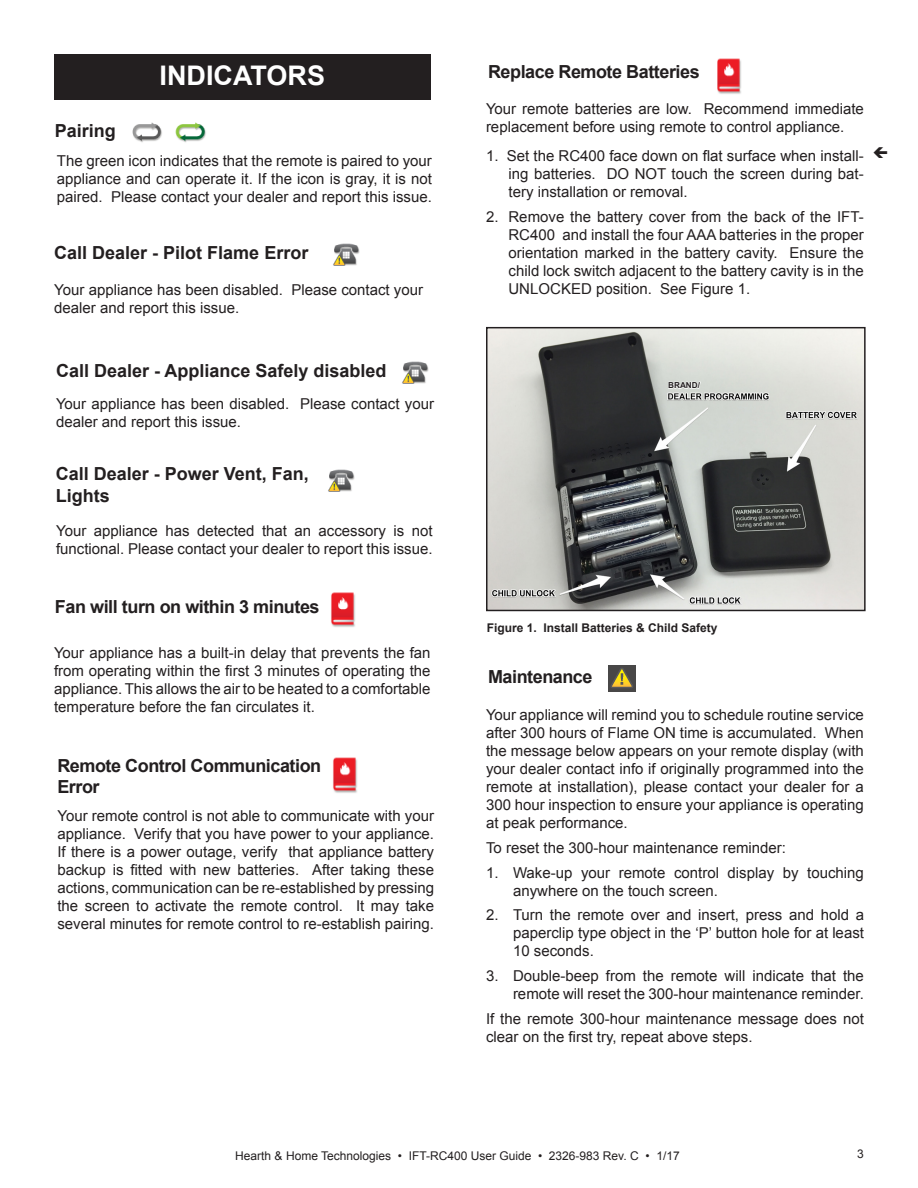
<style>
.page{position:relative;width:918px;height:1188px;background:#fff}
.page>*{position:absolute;margin:0;border:0;box-sizing:border-box;transform-origin:0 0}
.t1{font:700 27px "Arial";color:#fff}
.t2{font:700 18px/21.6px "Arial";color:#231f20}
.t3{font:700 18px "Arial";letter-spacing:-.025em;color:#231f20}
.Text_10pt{font:15px/18px "Arial";color:#231f20;text-align:justify}
.t4{font:12px "Arial";color:#231f20}
.Bullets_Points_10pt{font:700 12px "Arial";color:#231f20}
.t5{font:700 8.25px "Arial";color:#231f20}
</style>
<div class="page">
<img style="left:333px;top:243px;width:27px;height:23px">
<img style="left:132px;top:122px;width:74px;height:20px">
<img style="left:331px;top:592px;width:24px;height:35px">
<img style="left:608px;top:665px;width:28px;height:27px">
<div style="left:54px;top:54px;width:377px;height:46px;background:#231f20"></div>
<img style="left:402px;top:361px;width:27px;height:23px">
<img style="left:328px;top:469px;width:27px;height:23px">
<img style="left:333px;top:757px;width:24px;height:36px">
<img style="left:717px;top:58px;width:24px;height:36px">
<img style="left:489px;top:330px;width:374px;height:278px">
<div style="left:486px;top:327px;width:380px;height:284px;border:2px solid #231f20"></div>
<svg style="left:668px;top:381px;width:33px;height:8px"></svg>
<p class="t1" style="left:160px;top:58px;width:167px">INDICATORS</p>
<p class="t2" style="left:55px;top:121px;width:63px">Pairing</p>
<p class="Text_10pt" style="left:57px;top:152px;width:377px">The green icon indicates that the remote is paired to your appliance and can operate it. If the icon is gray, it is not paired. Please contact your dealer and report this issue.</p>
<p class="t2" style="left:54px;top:242px;width:256px">Call Dealer - Pilot Flame Error</p>
<p class="Text_10pt" style="left:54px;top:281px;width:370px">Your appliance has been disabled. Please contact your dealer and report this issue.</p>
<p class="t2" style="left:56px;top:360px;width:332px">Call Dealer - Appliance Safely disabled</p>
<p class="Text_10pt" style="left:56px;top:395px;width:380px">Your appliance has been disabled. Please contact your dealer and report this issue.</p>
<p class="t2" style="left:56px;top:464px;width:255px">Call Dealer - Power Vent, Fan,<br>Lights</p>
<p class="Text_10pt" style="left:56px;top:522px;width:378px">Your appliance has detected that an accessory is not functional. Please contact your dealer to report this issue.</p>
<p class="t3" style="left:55px;top:595px;width:266px">Fan will turn on within 3 minutes</p>
<p class="Text_10pt" style="left:54px;top:644px;width:378px">Your appliance has a built-in delay that prevents the fan from operating within the first 3 minutes of operating the appliance. This allows the air to be heated to a comfortable temperature before the fan circulates it.</p>
<p class="t3" style="left:57px;top:754px;width:265px">Remote Control Communication</p>
<p class="t3" style="left:57px;top:775px;width:44px">Error</p>
<p class="Text_10pt" style="left:57px;top:807px;width:378px">Your remote control is not able to communicate with your appliance. Verify that you have power to your appliance.<br>If there is a power outage, verify that appliance battery backup is fitted with new batteries. After taking these actions, communication can be re-established by pressing the screen to activate the remote control. It may take several minutes for remote control to re-establish pairing.</p>
<p class="t3" style="left:488px;top:60px;width:213px">Replace Remote Batteries</p>
<p class="Text_10pt" style="left:486px;top:99px;width:379px">Your remote batteries are low. Recommend immediate replacement before using remote to control appliance.</p>
<p class="Text_10pt" style="left:508px;top:147px;width:357px;text-indent:-22px">1. Set the RC400 face down on flat surface when install&shy;ing batteries. DO NOT touch the screen during bat&shy;tery installation or removal.</p>
<p class="Text_10pt" style="left:508px;top:208px;width:357px;text-indent:-22px">2. Remove the battery cover from the back of the IFT-RC400 and install the four AAA batteries in the proper orientation marked in the battery cavity. Ensure the child lock switch adjacent to the battery cavity is in the UNLOCKED position. See Figure 1.</p>
<p class="t5" style="left:668px;top:380px;width:34px">BRAND/</p>
<p class="Bullets_Points_10pt" style="left:487px;top:620px;width:232px">Figure 1. Install Batteries &amp; Child Safety</p>
<p class="t3" style="left:488px;top:665px;width:106px">Maintenance</p>
<p class="Text_10pt" style="left:486px;top:706px;width:380px">Your appliance will remind you to schedule routine service after 300 hours of Flame ON time is accumulated. When the message below appears on your remote display (with your dealer contact info if originally programmed into the remote at installation), please contact your dealer for a 300 hour inspection to ensure your appliance is operating at peak performance.</p>
<p class="Text_10pt" style="left:486px;top:839px;width:302px">To reset the 300-hour maintenance reminder:</p>
<p class="Text_10pt" style="left:513px;top:863px;width:352px;text-indent:-27px">1. Wake-up your remote control display by touching anywhere on the touch screen.</p>
<p class="Text_10pt" style="left:513px;top:906px;width:353px;text-indent:-27px">2. Turn the remote over and insert, press and hold a paperclip type object in the ‘P’ button hole for at least 10 seconds.</p>
<p class="Text_10pt" style="left:486px;top:967px;width:379px;text-align:right">3. Double-beep from the remote will indicate that the remote will reset the 300-hour maintenance reminder.</p>
<p class="Text_10pt" style="left:486px;top:1010px;width:379px">If the remote 300-hour maintenance message does not clear on the first try, repeat above steps.</p>
<p class="t4" style="left:235px;top:1148px;width:446px">Hearth &amp; Home Technologies • IFT-RC400 User Guide • 2326-983 Rev. C • 1/17</p>
<p class="t4" style="left:857px;top:1146px;width:8px">3</p>
</div>
